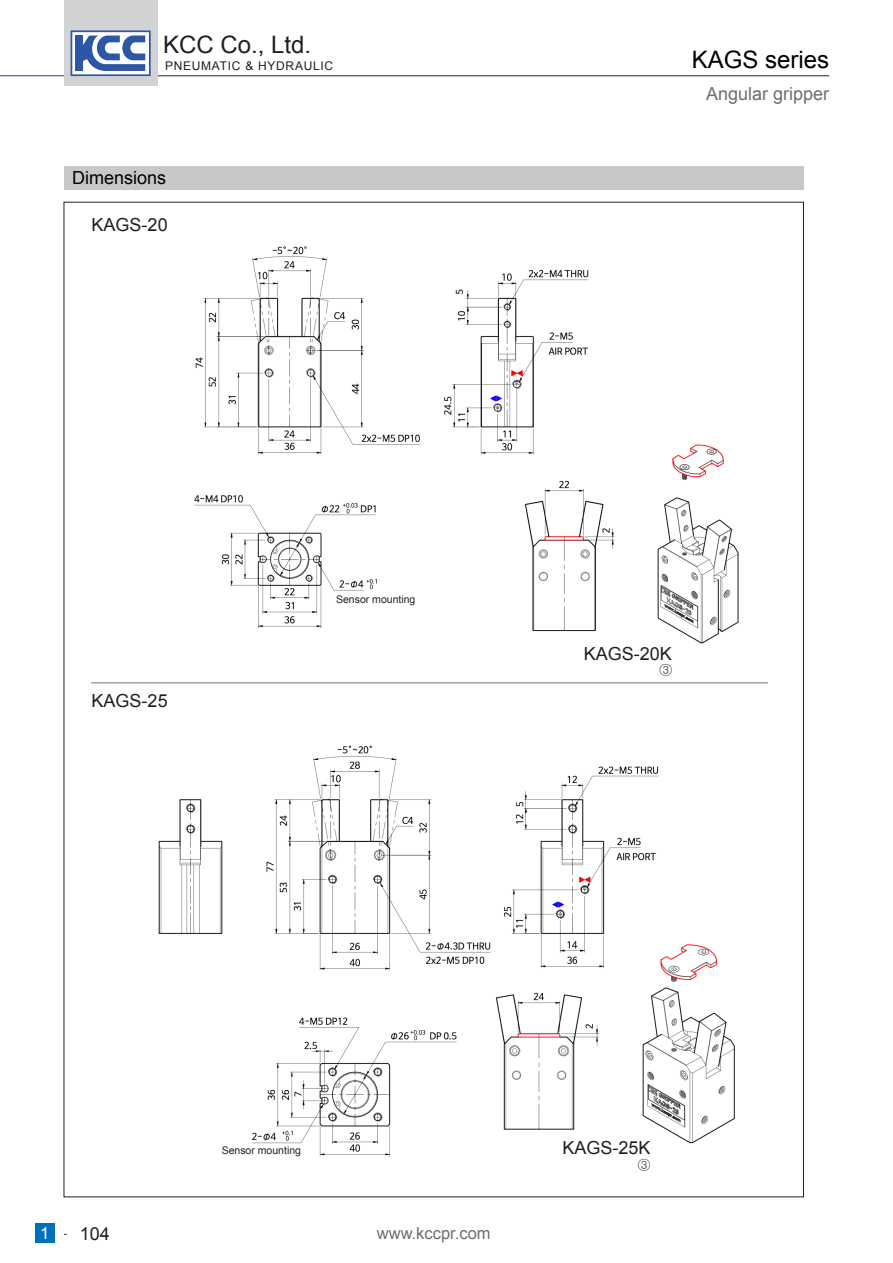
<style>
.page{position:relative;width:893px;height:1263px;background:#fff}
.page>*{position:absolute;margin:0;border:0;box-sizing:border-box;transform-origin:0 0}
.t1{font:24px "Arial";color:#231f20}
.t2{font:24px "Arial";color:#000}
.t3{font:18px "Arial";color:#231f20}
.t4{font:18px "Arial";color:#6c6d70}
.t5{font:18px "Arial";color:#000}
.t6{font:16.5px "Arial";color:#6c6d70}
.t7{font:13.5px "Nanum Gothic";color:#231f20}
.t8{font:12px "Arial";letter-spacing:.06em;color:#231f20}
.t9{font:10.5px "Arial";color:#231f20}
.s1{font-size:16.5px;color:#fff}
.s2{font-size:10.5px;color:#000}
</style>
<div class="page">
<div style="left:35px;top:1223px;width:19px;height:20px;background:#0072bc"></div>
<hr style="left:0;top:75px;width:64px;height:1px;background:#223f99">
<hr style="left:157px;top:75px;width:672px;height:1px;background:#231f20">
<div style="left:64px;top:0;width:93px;height:85px;background:#d1d2d4"></div>
<svg style="left:71px;top:30px;width:80px;height:46px"></svg>
<div style="left:64px;top:166px;width:740px;height:23px;background:#c7c8ca"></div>
<img style="left:92px;top:246px;width:675px;height:911px">
<div style="left:336px;top:594px;width:79px;height:11px;background:#fff"></div>
<div style="left:222px;top:1145px;width:79px;height:11px;background:#fff"></div>
<div style="left:92px;top:692px;width:153px;height:27px;background:#fff"></div>
<div style="left:568px;top:639px;width:120px;height:24px;background:#fff"></div>
<div style="left:547px;top:1131px;width:119px;height:26px;background:#fff"></div>
<div style="left:659px;top:660px;width:52px;height:16px;background:#fff"></div>
<div style="left:518px;top:642px;width:52px;height:16px;background:#fff"></div>
<div style="left:574px;top:662px;width:52px;height:16px;background:#fff"></div>
<div style="left:638px;top:1155px;width:52px;height:16px;background:#fff"></div>
<h1 class="t1" style="left:163px;top:29px;width:150px">KCC Co., Ltd.</h1>
<p class="t8" style="left:165px;top:58px;width:170px">PNEUMATIC &amp; HYDRAULIC</p>
<p class="t5" style="left:72px;top:166px;width:96px">Dimensions</p>
<p class="t3" style="left:92px;top:213px;width:78px">KAGS-20</p>
<p class="t3" style="left:92px;top:689px;width:78px">KAGS-25</p>
<p class="t9" style="left:336px;top:593px;width:81px">Sensor mounting</p>
<p class="t2" style="left:692px;top:44px;width:139px">KAGS series</p>
<p class="t4" style="left:706px;top:82px;width:125px">Angular gripper</p>
<p class="t3" style="left:584px;top:642px;width:90px">KAGS-20K</p>
<p class="t7" style="left:659px;top:663px;width:14px">③</p>
<p class="t3" style="left:40px;top:1221px;width:71px"><span class="s1">1</span> <span class="s2">-</span> 104</p>
<p class="t9" style="left:222px;top:1144px;width:81px">Sensor mounting</p>
<p class="t6" style="left:377px;top:1222px;width:115px">www.kccpr.com</p>
<p class="t3" style="left:562px;top:1136px;width:90px">KAGS-25K</p>
<p class="t7" style="left:638px;top:1158px;width:14px">③</p>
</div>
